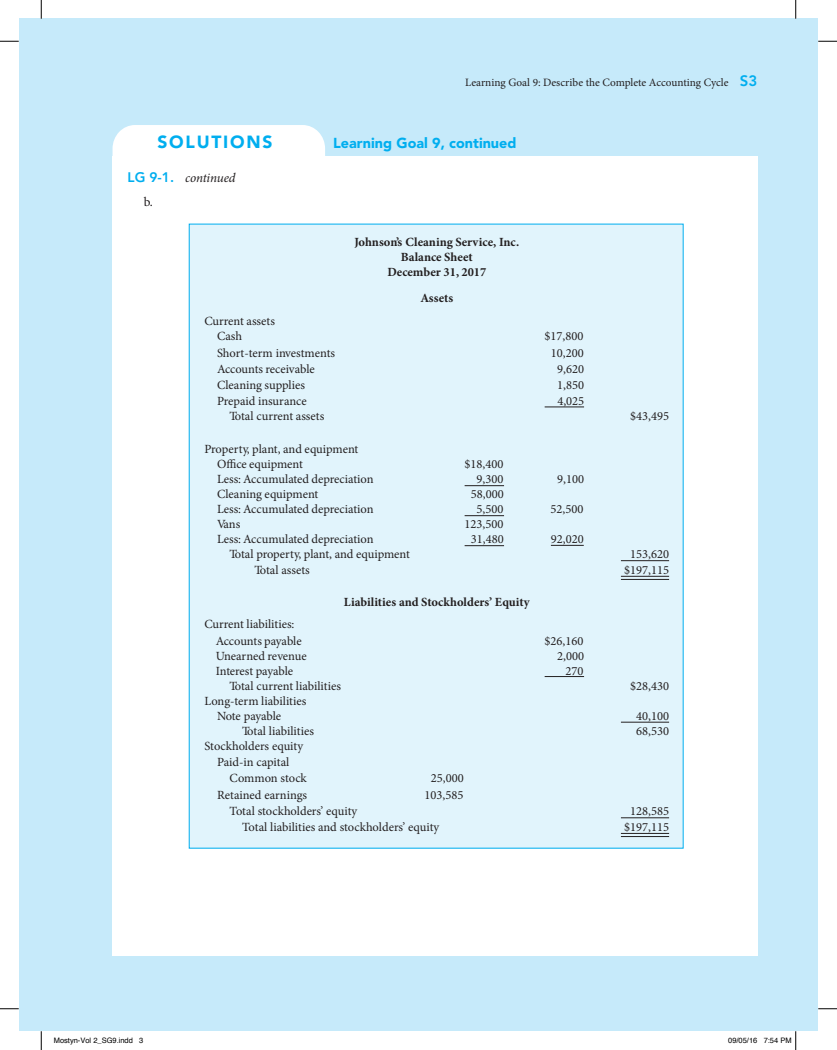
<style>
.page{position:relative;width:837px;height:1050px;background:#fff}
.page>*{position:absolute;margin:0;border:0;box-sizing:border-box;transform-origin:0 0}
.t1{font:900 17.5px "Avenir LT Std";letter-spacing:.1em;color:#00aeef}
.t2{font:900 14.38px "Avenir LT Std";color:#00aeef}
.t3{font:italic 13.12px/24px "Minion Pro";letter-spacing:-.01em;color:#231f20}
.t4{font:12.5px/15px "Minion Pro";color:#231f20}
.t5{font:700 12.5px/15px "Minion Pro";color:#231f20;text-align:center}
.t6{font:11.25px "Minion Pro";color:#231f20}
.t7{font:7.5px "Helvetica";color:#000}
.s1{font-family:"Avenir LT Std";font-weight:800;font-style:normal;font-size:13.75px;color:#00aeef}
.s2{font-style:normal}
.s3{font-family:"Avenir LT Std";font-weight:800;font-size:15px;color:#00aeef}
</style>
<div class="page">
<div style="left:41px;top:19px;width:777px;height:1012px;background:#c6eafa"></div>
<div style="left:112px;top:125px;width:213px;height:31px;background:#fff"></div>
<div style="left:112px;top:156px;width:646px;height:800px;background:#fff"></div>
<div style="left:189px;top:224px;width:494px;height:624px;background:#e1f4fc"></div>
<hr style="left:544px;top:407px;width:40px;height:1px;background:#231f20">
<hr style="left:464px;top:485px;width:40px;height:1px;background:#231f20">
<hr style="left:464px;top:515px;width:40px;height:1px;background:#231f20">
<hr style="left:464px;top:545px;width:40px;height:1px;background:#231f20">
<hr style="left:551px;top:545px;width:33px;height:1px;background:#231f20">
<hr style="left:621px;top:560px;width:48px;height:1px;background:#231f20">
<hr style="left:621px;top:576px;width:48px;height:1px;background:#231f20">
<hr style="left:621px;top:579px;width:48px;height:1px;background:#231f20">
<hr style="left:544px;top:676px;width:40px;height:1px;background:#231f20">
<hr style="left:621px;top:722px;width:48px;height:1px;background:#231f20">
<hr style="left:621px;top:817px;width:48px;height:1px;background:#231f20">
<hr style="left:621px;top:833px;width:48px;height:1px;background:#231f20">
<hr style="left:621px;top:836px;width:48px;height:1px;background:#231f20">
<div style="left:19px;top:19px;width:22px;height:1012px;background:#c6eafa"></div>
<svg style="left:0;top:40px;width:19px;height:2px"></svg>
<svg style="left:818px;top:40px;width:19px;height:2px"></svg>
<svg style="left:0;top:1008px;width:19px;height:2px"></svg>
<svg style="left:818px;top:1008px;width:19px;height:2px"></svg>
<svg style="left:40px;top:0;width:2px;height:19px"></svg>
<svg style="left:40px;top:1031px;width:2px;height:19px"></svg>
<svg style="left:795px;top:0;width:1px;height:19px"></svg>
<svg style="left:795px;top:1031px;width:1px;height:19px"></svg>
<h1 class="t1" style="left:157px;top:131px;width:117px">SOLUTIONS</h1>
<p class="t3" style="left:144px;top:165px;width:93px;text-indent:-16px"><span class="s1">LG 9-1.</span> continued <span class="s2">b.</span></p>
<p class="t4" style="left:217px;top:313px;width:59px;text-indent:-12px">Current assets<br>Cash</p>
<p class="t6" style="left:465px;top:75px;width:294px">Learning Goal 9: Describe the Complete Accounting Cycle <span class="s3">S3</span></p>
<p class="t2" style="left:333px;top:134px;width:185px">Learning Goal 9, continued</p>
<p class="t5" style="left:354px;top:234px;width:166px">Johnson’s Cleaning Service, Inc.<br>Balance Sheet<br>December 31, 2017</p>
<p class="t5" style="left:420px;top:291px;width:34px">Assets</p>
<p class="t4" style="left:544px;top:328px;width:40px">$17,800</p>
<p class="t4" style="left:217px;top:345px;width:120px">Short-term investments</p>
<p class="t4" style="left:551px;top:345px;width:34px">10,200</p>
<p class="t4" style="left:217px;top:361px;width:99px">Accounts receivable</p>
<p class="t4" style="left:557px;top:361px;width:28px">9,620</p>
<p class="t4" style="left:217px;top:378px;width:89px">Cleaning supplies</p>
<p class="t4" style="left:557px;top:378px;width:28px">1,850</p>
<p class="t4" style="left:217px;top:394px;width:91px">Prepaid insurance</p>
<p class="t4" style="left:557px;top:394px;width:28px">4,025</p>
<p class="t4" style="left:229px;top:409px;width:96px">Total current assets</p>
<p class="t4" style="left:630px;top:409px;width:40px">$43,495</p>
<p class="t4" style="left:217px;top:441px;width:143px;text-indent:-12px">Property, plant, and equipment<br>Office equipment</p>
<p class="t4" style="left:464px;top:456px;width:40px">$18,400</p>
<p class="t4" style="left:217px;top:471px;width:158px">Less: Accumulated depreciation</p>
<p class="t4" style="left:476px;top:471px;width:28px">9,300</p>
<p class="t4" style="left:557px;top:471px;width:28px">9,100</p>
<p class="t4" style="left:217px;top:486px;width:103px">Cleaning equipment</p>
<p class="t4" style="left:471px;top:486px;width:34px">58,000</p>
<p class="t4" style="left:217px;top:501px;width:158px">Less: Accumulated depreciation</p>
<p class="t4" style="left:476px;top:501px;width:28px">5,500</p>
<p class="t4" style="left:550px;top:501px;width:34px">52,500</p>
<p class="t4" style="left:217px;top:516px;width:25px">Vans</p>
<p class="t4" style="left:464px;top:516px;width:40px">123,500</p>
<p class="t4" style="left:217px;top:531px;width:158px">Less: Accumulated depreciation</p>
<p class="t4" style="left:471px;top:531px;width:34px">31,480</p>
<p class="t4" style="left:551px;top:531px;width:34px">92,020</p>
<p class="t4" style="left:229px;top:546px;width:182px">Total property, plant, and equipment</p>
<p class="t4" style="left:630px;top:546px;width:40px">153,620</p>
<p class="t4" style="left:254px;top:563px;width:57px">Total assets</p>
<p class="t4" style="left:624px;top:563px;width:46px">$197,115</p>
<p class="t5" style="left:344px;top:594px;width:187px">Liabilities and Stockholders’ Equity</p>
<p class="t4" style="left:216px;top:616px;width:87px;line-height:16.5px;text-indent:-11px">Current liabilities:<br>Accounts payable</p>
<p class="t4" style="left:544px;top:634px;width:40px">$26,160</p>
<p class="t4" style="left:216px;top:649px;width:92px">Unearned revenue</p>
<p class="t4" style="left:557px;top:649px;width:28px">2,000</p>
<p class="t4" style="left:216px;top:664px;width:79px">Interest payable</p>
<p class="t4" style="left:565px;top:664px;width:19px">270</p>
<p class="t4" style="left:229px;top:679px;width:113px">Total current liabilities</p>
<p class="t4" style="left:630px;top:679px;width:40px">$28,430</p>
<p class="t4" style="left:217px;top:694px;width:91px;text-indent:-12px">Long-term liabilities<br>Note payable</p>
<p class="t4" style="left:636px;top:709px;width:34px">40,100</p>
<p class="t4" style="left:242px;top:724px;width:73px">Total liabilities</p>
<p class="t4" style="left:636px;top:724px;width:34px">68,530</p>
<p class="t4" style="left:204px;top:738px;width:100px;line-height:16.2px;text-align:center">Stockholders equity<br>Paid-in capital</p>
<p class="t4" style="left:229px;top:771px;width:79px">Common stock</p>
<p class="t4" style="left:431px;top:771px;width:34px">25,000</p>
<p class="t4" style="left:217px;top:787px;width:92px">Retained earnings</p>
<p class="t4" style="left:424px;top:787px;width:40px">103,585</p>
<p class="t4" style="left:229px;top:804px;width:129px">Total stockholders’ equity</p>
<p class="t4" style="left:630px;top:804px;width:40px">128,585</p>
<p class="t4" style="left:242px;top:820px;width:199px">Total liabilities and stockholders’ equity</p>
<p class="t4" style="left:624px;top:820px;width:46px">$197,115</p>
<p class="t7" style="left:54px;top:1034px;width:91px">Mostyn-Vol 2_SG9.indd 3</p>
<p class="t7" style="left:728px;top:1034px;width:65px">09/05/16 7:54 PM</p>
</div>
